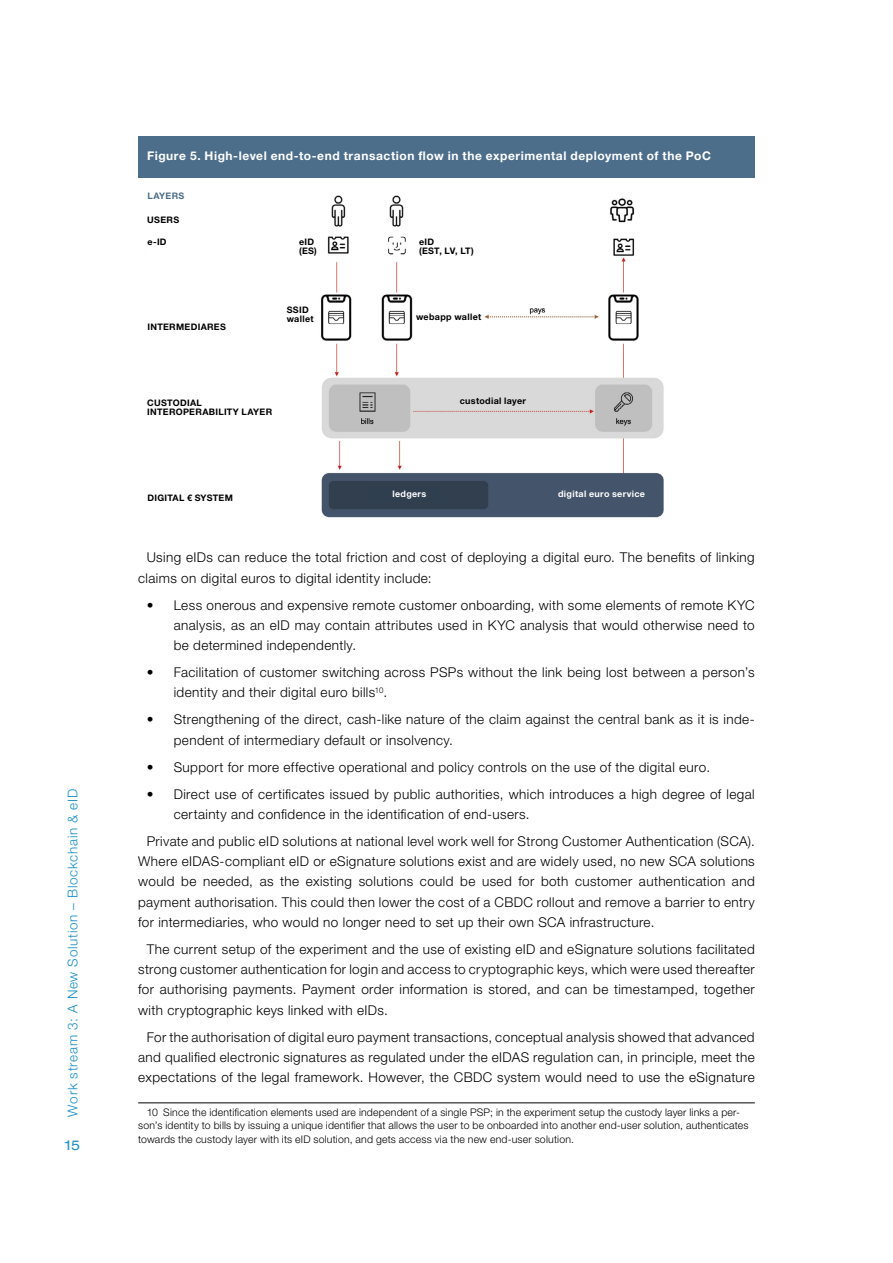
<style>
.page{position:relative;width:893px;height:1263px;background:#fff}
.page>*{position:absolute;margin:0;border:0;box-sizing:border-box;transform-origin:0 0}
.t1{font:300 13.5px/20.2px "Helvetica Neue LT Std";letter-spacing:.03em;color:#000}
.t2{font:300 13.5px "Helvetica Neue LT Std";letter-spacing:.05em;color:#1d90c4}
.t3{font:expanded 13.5px "Helvetica Neue LT Std";color:#1d90c4}
.t4{font:700 12px "Helvetica Neue LT Std";letter-spacing:.05em;color:#fff}
.t5{font:300 10.5px/13.5px "Helvetica Neue LT Std";letter-spacing:.02em;color:#000}
.t6{font:700 9px/9px "Helvetica Neue LT Std";letter-spacing:.035em;color:#000}
.t7{font:700 9px "Helvetica Neue LT Std";letter-spacing:.035em;color:#fff}
.t8{font:700 9px "Helvetica Neue LT Std";letter-spacing:.035em;color:#4d6e8b}
</style>
<div class="page">
<hr style="left:138px;top:1102px;width:617px;height:1px;background:#000">
<div style="left:138px;top:136px;width:617px;height:43px;background:#4d6e8b"></div>
<img style="left:321px;top:195px;width:343px;height:323px">
<div style="left:367px;top:487px;width:74px;height:15px;background:#303f4f"></div>
<div style="left:443px;top:420px;width:102px;height:14px;background:#dad9d9"></div>
<div style="left:441px;top:391px;width:104px;height:15px;background:#dad9d9"></div>
<div style="left:418px;top:231px;width:50px;height:37px;background:#fff"></div>
<div style="left:416px;top:231px;width:49px;height:37px;background:#fff"></div>
<div style="left:419px;top:299px;width:63px;height:36px;background:#fff"></div>
<div style="left:553px;top:487px;width:103px;height:19px;background:#44546a"></div>
<div style="left:645px;top:287px;width:96px;height:64px;background:#fff"></div>
<p class="t2" style="left:64px;top:1116px;width:329px;rotate:-90deg">Work stream 3: A New Solution – Blockchain &amp; eID</p>
<p class="t3" style="left:65px;top:1137px;width:16px">15</p>
<p class="t4" style="left:147px;top:148px;width:565px">Figure 5. High-level end-to-end transaction flow in the experimental deployment of the PoC</p>
<p class="t8" style="left:148px;top:191px;width:38px">LAYERS</p>
<p class="t6" style="left:147px;top:237px;width:21px">e-ID</p>
<p class="t6" style="left:147px;top:322px;width:80px">INTERMEDIARES</p>
<p class="t6" style="left:299px;top:237px;width:19px">eID (ES)</p>
<p class="t6" style="left:287px;top:305px;width:28px">SSID wallet</p>
<p class="t6" style="left:147px;top:398px;width:127px">CUSTODIAL<br>INTEROPERABILITY LAYER</p>
<p class="t6" style="left:147px;top:499px;width:87px">DIGITAL € SYSTEM</p>
<p class="t6" style="left:419px;top:237px;width:56px">eID<br>(EST, LV, LT)</p>
<p class="t6" style="left:416px;top:312px;width:67px">webapp wallet</p>
<p class="t6" style="left:460px;top:396px;width:68px">custodial layer</p>
<p class="t7" style="left:392px;top:488px;width:36px">ledgers</p>
<p class="t7" style="left:558px;top:488px;width:88px">digital euro service</p>
<p class="t1" style="left:138px;top:547px;width:618px;text-indent:9px">Using eIDs can reduce the total friction and cost of deploying a digital euro. The benefits of linking claims on digital euros to digital identity include:</p>
<p class="t1" style="left:174px;top:594px;width:582px;text-align:justify;text-indent:-27px">• Less onerous and expensive remote customer onboarding, with some elements of remote KYC analysis, as an eID may contain attributes used in KYC analysis that would otherwise need to be determined independently.</p>
<p class="t1" style="left:174px;top:662px;width:582px;text-indent:-27px">• Facilitation of customer switching across PSPs without the link being lost between a person’s identity and their digital euro bills<sup>10</sup>.</p>
<p class="t1" style="left:174px;top:709px;width:583px;text-indent:-27px">• Strengthening of the direct, cash-like nature of the claim against the central bank as it is inde&shy;pendent of intermediary default or insolvency.</p>
<p class="t1" style="left:147px;top:756px;width:565px">• Support for more effective operational and policy controls on the use of the digital euro.</p>
<p class="t1" style="left:174px;top:783px;width:583px;text-indent:-27px">• Direct use of certificates issued by public authorities, which introduces a high degree of legal certainty and confidence in the identification of end-users.</p>
<p class="t1" style="left:138px;top:831px;width:618px;text-align:justify;text-indent:9px">Private and public eID solutions at national level work well for Strong Customer Authentication (SCA).<br>Where eIDAS-compliant eID or eSignature solutions exist and are widely used, no new SCA solutions would be needed, as the existing solutions could be used for both customer authentication and payment authorisation. This could then lower the cost of a CBDC rollout and remove a barrier to entry for intermediaries, who would no longer need to set up their own SCA infrastructure.</p>
<p class="t1" style="left:138px;top:939px;width:618px;text-align:justify;text-indent:9px">The current setup of the experiment and the use of existing eID and eSignature solutions facilitated strong customer authentication for login and access to cryptographic keys, which were used thereafter for authorising payments. Payment order information is stored, and can be timestamped, together with cryptographic keys linked with eIDs.</p>
<p class="t1" style="left:138px;top:1026px;width:618px;text-align:justify;text-indent:9px">For the authorisation of digital euro payment transactions, conceptual analysis showed that advanced and qualified electronic signatures as regulated under the eIDAS regulation can, in principle, meet the expectations of the legal framework. However, the CBDC system would need to use the eSignature</p>
<p class="t5" style="left:138px;top:1105px;width:612px;text-indent:9px">10 Since the identification elements used are independent of a single PSP; in the experiment setup the custody layer links a per&shy;son’s identity to bills by issuing a unique identifier that allows the user to be onboarded into another end-user solution, authenticates towards the custody layer with its eID solution, and gets access via the new end-user solution.</p>
</div>
